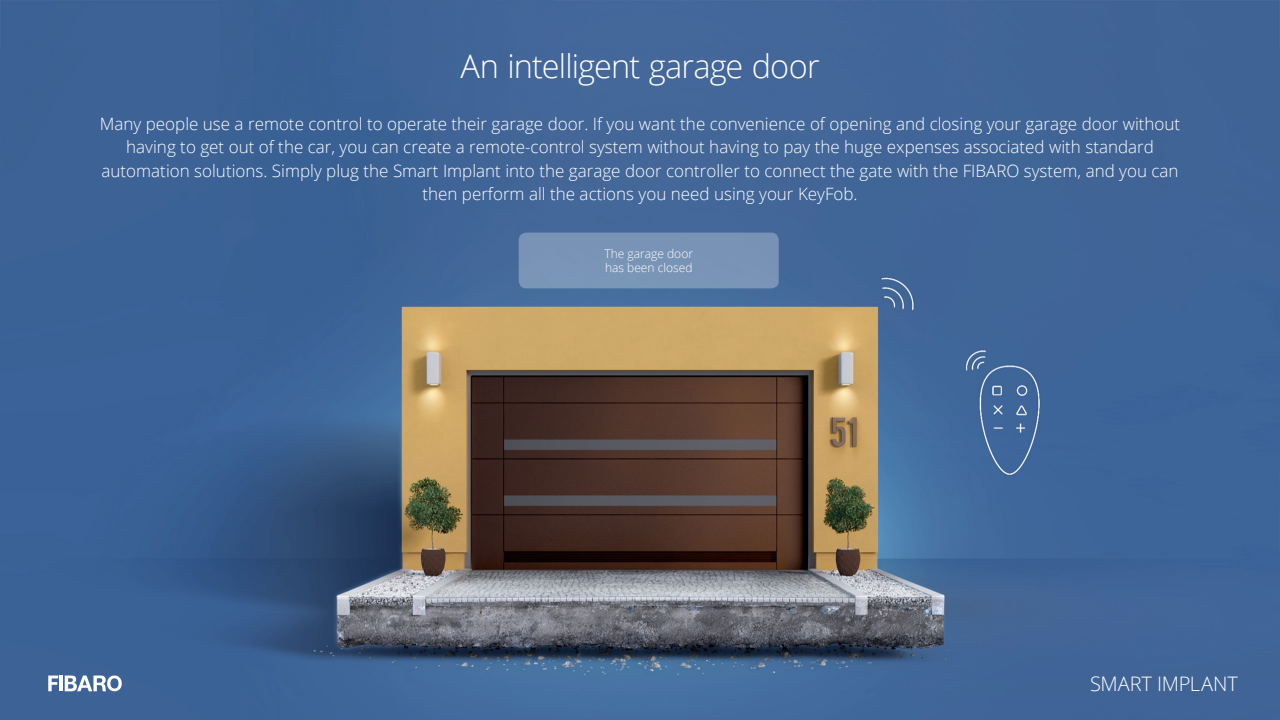
<style>
.page{position:relative;width:1280px;height:720px;background:#fff}
.page>*{position:absolute;margin:0;border:0;box-sizing:border-box;transform-origin:0 0}
.t1{font:300 32.5px "Open Sans";letter-spacing:-.025em;color:#fff}
.t2{font:300 20px "Open Sans";letter-spacing:-.005em;color:#fff}
.t3{font:300 17px/23.5px "Open Sans";color:#fff;text-align:center}
.t4{font:300 12px/14.4px "Open Sans";color:#fff}
</style>
<div class="page">
<img style="left:0;top:0;width:1280px;height:720px">
<div style="left:520px;top:234px;width:257px;height:53px;background:#7993b6;border-radius:6px"></div>
<div style="left:519px;top:233px;width:260px;height:55px;border:3px solid #fff;border-radius:6px"></div>
<svg style="left:48px;top:676px;width:10px;height:15px"></svg>
<hr style="left:60px;top:676px;width:3px;height:15px;background:#fff">
<svg style="left:65px;top:676px;width:57px;height:15px"></svg>
<h1 class="t1" style="left:460px;top:44px;width:361px">An intelligent garage door</h1>
<p class="t3" style="left:100px;top:112px;width:1082px">Many people use a remote control to operate their garage door. If you want the convenience of opening and closing your garage door without having to get out of the car, you can create a remote-control system without having to pay the huge expenses associated with standard automation solutions. Simply plug the Smart Implant into the garage door controller to connect the gate with the FIBARO system, and you can then perform all the actions you need using your KeyFob.</p>
<p class="t4" style="left:604px;top:246px;width:90px">The garage door has been closed</p>
<p class="t2" style="left:1090px;top:670px;width:149px">SMART IMPLANT</p>
</div>
